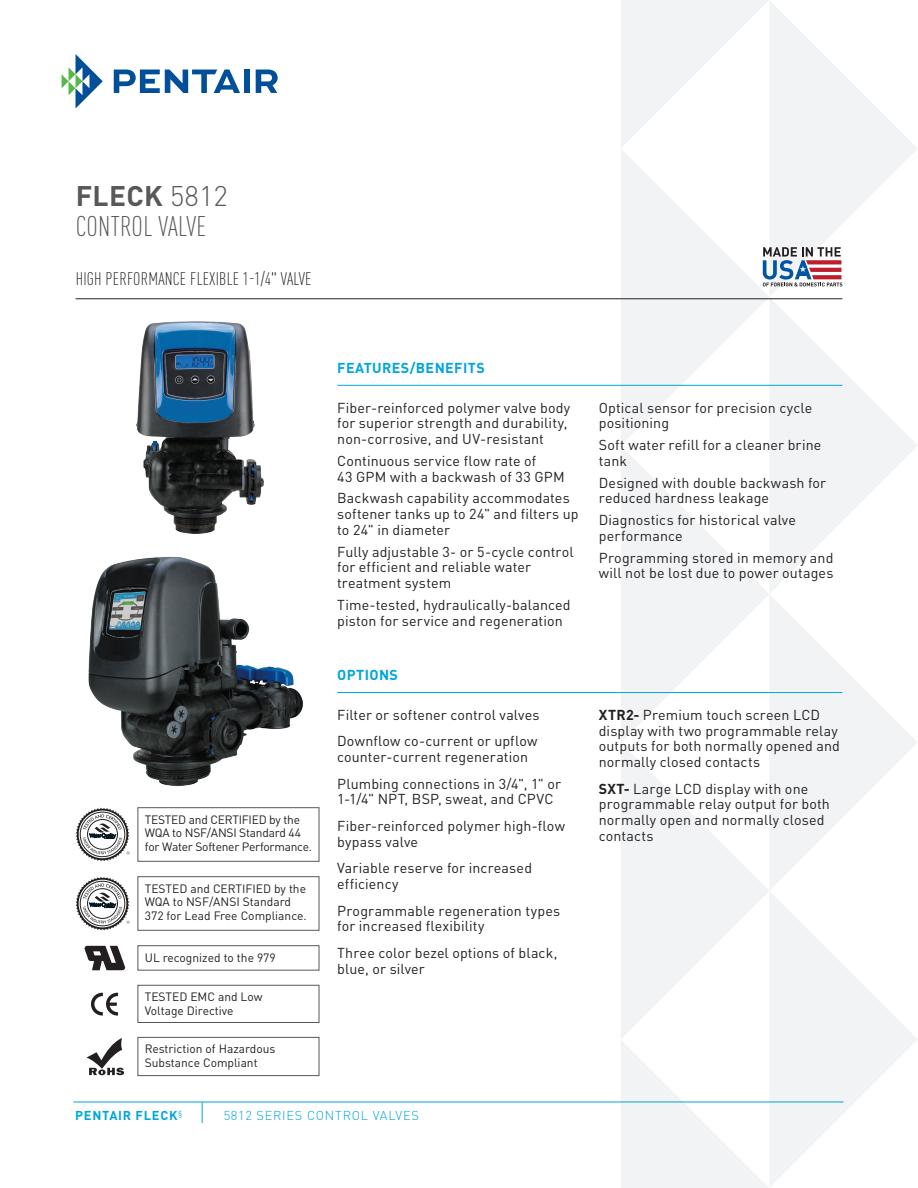
<style>
.page{position:relative;width:918px;height:1188px;background:#fff}
.page>*{position:absolute;margin:0;border:0;box-sizing:border-box;transform-origin:0 0}
.C_Descriptor_Title{font:300 condensed 28.05px "DIN Pro";letter-spacing:.01em;color:#57585a}
.BrandedProductLine_T{font:700 28.05px "DIN Pro";letter-spacing:.01em;color:#57585a}
.C_TitleSection{font:300 condensed 18px "DIN Pro";letter-spacing:.01em;color:#231f20}
.Body{font:14.25px/15.8px "DIN Pro";letter-spacing:.01em;color:#231f20}
.BLUE_cap_head{font:700 14.25px "DIN Pro";letter-spacing:.03em;color:#00a5da}
.C_Descriptor_InfoLin{font:300 12.75px "DIN Pro";letter-spacing:.06em;color:#00a5da}
.C_SolutionsPlatform{font:700 12.75px "DIN Pro";letter-spacing:.06em;color:#00a5da}
.AP_Important_Informa{font:12px/13.5px "DIN Pro";color:#231f20}
.AP_Important_Informa-2{font:12px/13.5px "DIN Pro";letter-spacing:-.02em;color:#231f20}
.s1{font-weight:300}
.s2{font-weight:700}
</style>
<div class="page">
<svg style="left:621px;top:594px;width:296px;height:148px;fill:#f4f5f6"></svg>
<svg style="left:621px;top:742px;width:296px;height:432px;fill:#f4f5f6"></svg>
<svg style="left:621px;top:297px;width:296px;height:297px;fill:#f4f5f6"></svg>
<svg style="left:621px;top:0;width:296px;height:297px;fill:#f2f3f4"></svg>
<svg style="left:621px;top:1040px;width:162px;height:148px"></svg>
<hr style="left:73px;top:1102px;width:770px;height:1px;background:#00a5da">
<svg style="left:62px;top:54px;width:41px;height:55px"></svg>
<svg style="left:114px;top:70px;width:126px;height:23px"></svg>
<div style="left:244px;top:70px;width:5px;height:23px;background:#014e99"></div>
<svg style="left:256px;top:70px;width:22px;height:23px"></svg>
<hr style="left:76px;top:298px;width:766px;height:1px;background:#231f20">
<svg style="left:202px;top:1102px;width:1px;height:21px"></svg>
<svg style="left:763px;top:247px;width:79px;height:39px"></svg>
<hr style="left:337px;top:385px;width:505px;height:1px;background:#00a5da">
<hr style="left:337px;top:692px;width:505px;height:1px;background:#00a5da">
<div style="left:138px;top:808px;width:181px;height:54px;border:1px solid #57585a"></div>
<div style="left:138px;top:1037px;width:181px;height:39px;border:1px solid #57585a"></div>
<div style="left:138px;top:877px;width:181px;height:54px;border:1px solid #57585a"></div>
<div style="left:138px;top:985px;width:181px;height:38px;border:1px solid #57585a"></div>
<svg style="left:85px;top:946px;width:40px;height:24px"></svg>
<svg style="left:91px;top:993px;width:27px;height:23px"></svg>
<svg style="left:87px;top:1038px;width:37px;height:37px"></svg>
<img style="left:136px;top:321px;width:128px;height:213px">
<img style="left:88px;top:556px;width:215px;height:230px">
<svg style="left:76px;top:808px;width:54px;height:53px"></svg>
<svg style="left:76px;top:877px;width:54px;height:53px"></svg>
<p class="BrandedProductLine_T" style="left:76px;top:173px;width:154px">FLECK <span class="s1">5812</span></p>
<p class="C_Descriptor_Title" style="left:76px;top:206px;width:132px">CONTROL VALVE</p>
<p class="C_TitleSection" style="left:76px;top:266px;width:237px">HIGH PERFORMANCE FLEXIBLE 1-1/4" VALVE</p>
<p class="AP_Important_Informa-2" style="left:145px;top:812px;width:169px">TESTED and CERTIFIED by the<br>WQA to NSF/ANSI Standard 44 for Water Softener Performance.</p>
<p class="AP_Important_Informa" style="left:145px;top:881px;width:163px">TESTED and CERTIFIED by the<br>WQA to NSF/ANSI Standard<br>372 for Lead Free Compliance.</p>
<p class="AP_Important_Informa" style="left:145px;top:950px;width:132px">UL recognized to the 979</p>
<p class="AP_Important_Informa" style="left:145px;top:989px;width:119px">TESTED EMC and Low<br>Voltage Directive</p>
<p class="AP_Important_Informa" style="left:145px;top:1041px;width:132px">Restriction of Hazardous<br>Substance Compliant</p>
<p class="BLUE_cap_head" style="left:337px;top:356px;width:149px">FEATURES/BENEFITS</p>
<p class="Body" style="left:337px;top:398px;width:235px">Fiber-reinforced polymer valve body for superior strength and durability, non-corrosive, and UV-resistant</p>
<p class="Body" style="left:337px;top:451px;width:229px">Continuous service flow rate of<br>43 GPM with a backwash of 33 GPM</p>
<p class="Body" style="left:337px;top:489px;width:243px">Backwash capability accommodates softener tanks up to 24" and filters up to 24" in diameter</p>
<p class="Body" style="left:337px;top:542px;width:238px">Fully adjustable 3- or 5-cycle control for efficient and reliable water treatment system</p>
<p class="Body" style="left:337px;top:595px;width:235px">Time-tested, hydraulically-balanced piston for service and regeneration</p>
<p class="BLUE_cap_head" style="left:337px;top:663px;width:62px">OPTIONS</p>
<p class="Body" style="left:337px;top:705px;width:204px">Filter or softener control valves</p>
<p class="Body" style="left:337px;top:732px;width:202px">Downflow co-current or upflow counter-current regeneration</p>
<p class="Body" style="left:337px;top:774px;width:226px">Plumbing connections in 3/4", 1" or<br>1-1/4" NPT, BSP, sweat, and CPVC</p>
<p class="Body" style="left:337px;top:817px;width:229px">Fiber-reinforced polymer high-flow bypass valve</p>
<p class="Body" style="left:337px;top:859px;width:196px">Variable reserve for increased efficiency</p>
<p class="Body" style="left:337px;top:901px;width:225px">Programmable regeneration types for increased flexibility</p>
<p class="Body" style="left:337px;top:943px;width:222px">Three color bezel options of black, blue, or silver</p>
<p class="C_SolutionsPlatform" style="left:75px;top:1105px;width:109px">PENTAIR FLECK<sup>§</sup></p>
<p class="C_Descriptor_InfoLin" style="left:224px;top:1106px;width:197px">5812 SERIES CONTROL VALVES</p>
<p class="Body" style="left:599px;top:398px;width:215px">Optical sensor for precision cycle positioning</p>
<p class="Body" style="left:599px;top:436px;width:224px">Soft water refill for a cleaner brine tank</p>
<p class="Body" style="left:599px;top:473px;width:229px">Designed with double backwash for reduced hardness leakage</p>
<p class="Body" style="left:599px;top:511px;width:199px">Diagnostics for historical valve performance</p>
<p class="Body" style="left:599px;top:548px;width:236px">Programming stored in memory and will not be lost due to power outages</p>
<p class="Body" style="left:599px;top:705px;width:243px"><span class="s2">XTR2-</span> Premium touch screen LCD display with two programmable relay outputs for both normally opened and normally closed contacts</p>
<p class="Body" style="left:599px;top:779px;width:233px"><span class="s2">SXT-</span> Large LCD display with one programmable relay output for both normally open and normally closed contacts</p>
</div>
